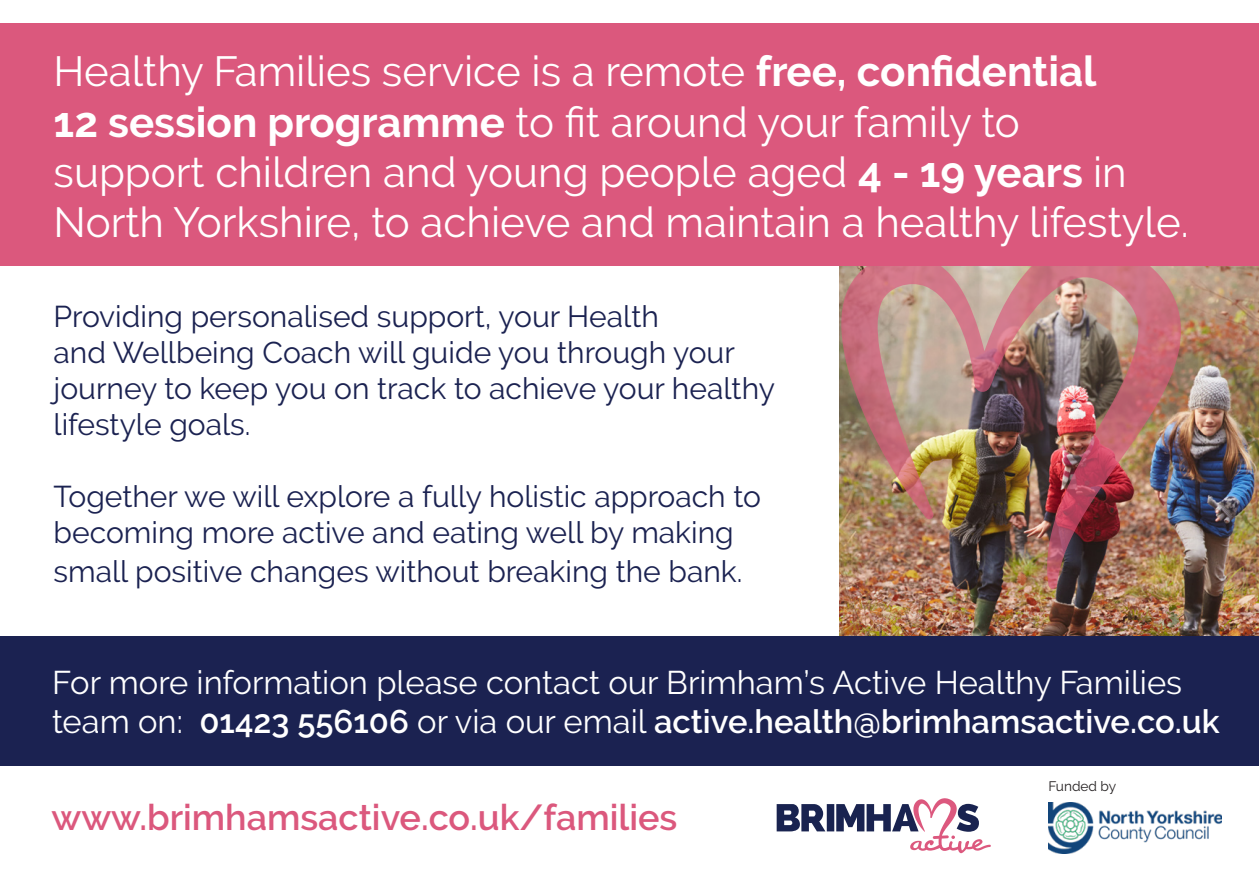
<style>
.page{position:relative;width:1259px;height:893px;background:#fff}
.page>*{position:absolute;margin:0;border:0;box-sizing:border-box;transform-origin:0 0}
.t1{font:42px/50.4px "Raleway";color:#fff}
.t2{font:600 36px "Raleway";color:#db587d}
.t3{font:32.7px/39.3px "Raleway";color:#fff}
.t4{font:30px/36px "Raleway";color:#1b2251}
.t5{font:13.8px "Raleway";color:#231f20}
.s1{font-weight:700}
.s2{font-weight:600}
</style>
<div class="page">
<img style="left:839px;top:266px;width:420px;height:370px">
<div style="left:0;top:23px;width:1259px;height:243px;background:#db587d"></div>
<div style="left:0;top:636px;width:1259px;height:129px;background:#1b2251"></div>
<img style="left:841px;top:266px;width:340px;height:323px">
<svg style="left:776px;top:798px;width:214px;height:55px"></svg>
<img style="left:1048px;top:803px;width:173px;height:50px">
<p class="t1" style="left:54px;top:46px;width:1136px">Healthy Families service is a remote <span class="s1">free, confidential<br>12 session programme</span> to fit around your family to<br>support children and young people aged <span class="s1">4 - 19 years</span> in North Yorkshire, to achieve and maintain a healthy lifestyle.</p>
<p class="t4" style="left:54px;top:298px;width:723px">Providing personalised support, your Health<br>and Wellbeing Coach will guide you through your journey to keep you on track to achieve your healthy lifestyle goals.</p>
<p class="t4" style="left:54px;top:478px;width:709px">Together we will explore a fully holistic approach to becoming more active and eating well by making</p>
<p class="t4" style="left:54px;top:554px;width:690px">small positive changes without breaking the bank.</p>
<p class="t3" style="left:52px;top:662px;width:1169px">For more information please contact our Brimham’s Active Healthy Families team on: <span class="s2">01423 556106</span> or via our email <span class="s2">active.health@brimhamsactive.co.uk</span></p>
<p class="t2" style="left:51px;top:797px;width:627px">www.brimhamsactive.co.uk/families</p>
<p class="t5" style="left:1048px;top:778px;width:69px">Funded by</p>
</div>
